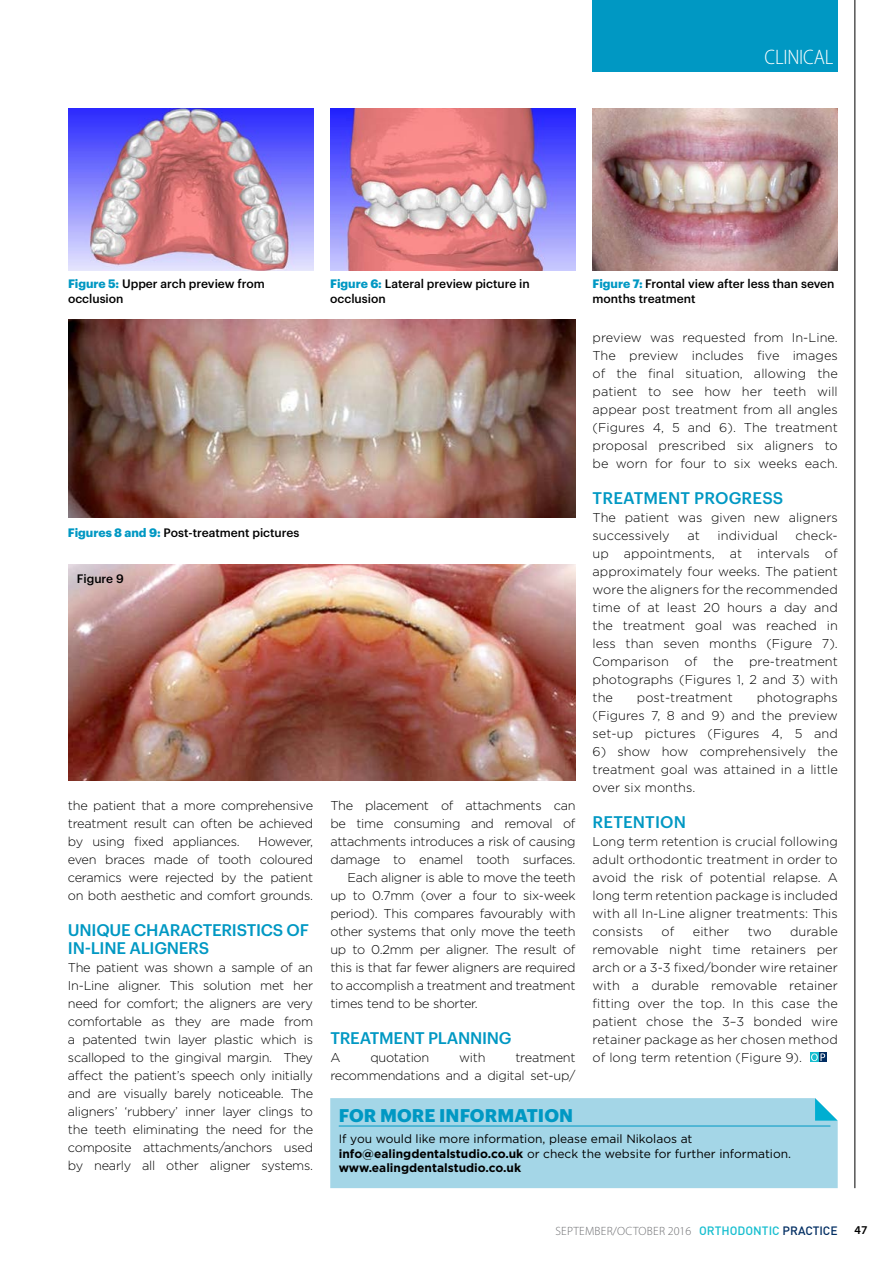
<style>
.page{position:relative;width:893px;height:1263px;background:#fff}
.page>*{position:absolute;margin:0;border:0;box-sizing:border-box;transform-origin:0 0}
.t1{font:300 semi-condensed 21px "Myriad Pro";letter-spacing:-.01em;color:#fff}
.t2{font:700 18px "Graphik";letter-spacing:.005em;color:#0098c3}
.t3{font:500 16.5px/18px "Graphik";letter-spacing:-.015em;color:#0098c3}
.t4{font:500 16.5px "Graphik";letter-spacing:.01em;color:#0098c3}
.t5{font:300 12.75px/18px "Gotham";letter-spacing:-.02em;color:#000;text-align:justify}
.t6{font:300 12.75px/18px "Gotham";letter-spacing:.005em;color:#000}
.t7{font:500 12px/14.4px "Graphik";color:#000}
.t8{font:12px/14.4px "Gotham";color:#000}
.t9{font:300 12px "Myriad Pro";letter-spacing:.02em;color:#6d6e71}
.t10{font:600 12px "Myriad Pro";color:#000}
.s1{font-weight:700;color:#0098c3}
.s2{font-weight:700}
.s3{font-family:"DIN";font-weight:500;color:#16becf}
.s4{font-family:"DIN";font-weight:500;color:#002d62}
</style>
<div class="page">
<div style="left:592px;top:0;width:246px;height:72px;background:#0098c3"></div>
<hr style="left:855px;top:0;width:1px;height:1188px;background:#000">
<img style="left:68px;top:108px;width:245px;height:162px">
<img style="left:68px;top:320px;width:507px;height:198px">
<img style="left:330px;top:108px;width:245px;height:162px">
<img style="left:592px;top:108px;width:246px;height:162px">
<img style="left:68px;top:564px;width:507px;height:216px">
<div style="left:330px;top:1098px;width:508px;height:90px;background:#a4d6e7"></div>
<svg style="left:815px;top:1098px;width:23px;height:23px"></svg>
<hr style="left:339px;top:1126px;width:491px;height:1px;background:#0098c3">
<svg style="left:819px;top:1052px;width:8px;height:10px"></svg>
<div style="left:810px;top:1052px;width:8px;height:10px;background:#16becf"></div>
<svg style="left:811px;top:1053px;width:14px;height:8px"></svg>
<h1 class="t1" style="left:765px;top:46px;width:70px">CLINICAL</h1>
<p class="t7" style="left:68px;top:276px;width:198px"><span class="s1">Figure 5:</span> Upper arch preview from occlusion</p>
<p class="t7" style="left:330px;top:276px;width:201px"><span class="s1">Figure 6:</span> Lateral preview picture in occlusion</p>
<p class="t7" style="left:593px;top:276px;width:243px"><span class="s1">Figure 7:</span> Frontal view after less than seven months treatment</p>
<p class="t7" style="left:68px;top:525px;width:233px"><span class="s1">Figures 8 and 9:</span> Post-treatment pictures</p>
<p class="t7" style="left:77px;top:570px;width:48px">Figure 9</p>
<p class="t5" style="left:68px;top:796px;width:247px">the patient that a more comprehensive treatment result can often be achieved by using fixed appliances.</p>
<p class="t5" style="left:68px;top:832px;width:247px;text-indent:190px">However, even braces made of tooth coloured ceramics were rejected by the patient on both aesthetic and comfort grounds.</p>
<p class="t3" style="left:68px;top:920px;width:243px">UNIQUE CHARACTERISTICS OF<br>IN-LINE ALIGNERS</p>
<p class="t5" style="left:68px;top:958px;width:247px">The patient was shown a sample of an In-Line aligner. This solution met her need for comfort; the aligners are very comfortable as they are made from a patented twin layer plastic which is scalloped to the gingival margin. They affect the patient’s speech only initially and are visually barely noticeable. The aligners’ ‘rubbery’ inner layer clings to the teeth eliminating the need for the composite attachments/anchors used by nearly all other aligner systems.</p>
<p class="t5" style="left:330px;top:796px;width:247px">The placement of attachments can</p>
<p class="t5" style="left:330px;top:814px;width:247px">be time consuming and removal of</p>
<p class="t5" style="left:330px;top:832px;width:247px">attachments introduces a risk of causing</p>
<p class="t5" style="left:330px;top:850px;width:247px">damage to enamel tooth surfaces.</p>
<p class="t5" style="left:347px;top:868px;width:230px">Each aligner is able to move the teeth</p>
<p class="t5" style="left:330px;top:886px;width:247px">up to 0.7mm (over a four to six-week</p>
<p class="t5" style="left:330px;top:904px;width:247px">period). This compares favourably with</p>
<p class="t5" style="left:330px;top:922px;width:247px">other systems that only move the teeth</p>
<p class="t5" style="left:330px;top:940px;width:247px">up to 0.2mm per aligner. The result of</p>
<p class="t5" style="left:330px;top:958px;width:247px">this is that far fewer aligners are required</p>
<p class="t5" style="left:330px;top:976px;width:247px">to accomplish a treatment and treatment</p>
<p class="t5" style="left:330px;top:994px;width:149px">times tend to be shorter.</p>
<p class="t3" style="left:330px;top:1028px;width:183px">TREATMENT PLANNING</p>
<p class="t5" style="left:330px;top:1048px;width:12px">A</p>
<p class="t5" style="left:370px;top:1048px;width:60px">quotation</p>
<p class="t5" style="left:459px;top:1048px;width:28px">with</p>
<p class="t5" style="left:330px;top:1048px;width:247px;text-align:right">treatment<br>recommendations and a digital set-up/</p>
<h2 class="t2" style="left:339px;top:1101px;width:236px">FOR MORE INFORMATION</h2>
<p class="t5" style="left:593px;top:328px;width:247px">preview was requested from In-Line.<br>The preview includes five images of the final situation, allowing the patient to see how her teeth will appear post treatment from all angles (Figures 4, 5 and 6). The treatment proposal prescribed six aligners to be worn for four to six weeks each.</p>
<p class="t4" style="left:593px;top:485px;width:192px">TREATMENT PROGRESS</p>
<p class="t6" style="left:593px;top:508px;width:247px">The patient was given new aligners successively</p>
<p class="t5" style="left:593px;top:526px;width:247px;text-indent:203px">check&shy;up appointments, at intervals of approximately four weeks. The patient wore the aligners for the recommended time of at least 20 hours a day and the treatment goal was reached in less than seven months (Figure 7).<br>Comparison of the pre-treatment photographs (Figures 1, 2 and 3) with the</p>
<p class="t5" style="left:687px;top:526px;width:14px">at</p>
<p class="t6" style="left:718px;top:526px;width:62px">individual</p>
<p class="t5" style="left:593px;top:688px;width:247px;text-indent:164px">photographs (Figures 7, 8 and 9) and the preview set-up pictures (Figures 4, 5 and</p>
<p class="t5" style="left:593px;top:742px;width:247px">6) show how comprehensively the treatment goal was attained in a little over six months.</p>
<p class="t4" style="left:593px;top:809px;width:95px">RETENTION</p>
<p class="t5" style="left:593px;top:832px;width:247px">Long term retention is crucial following adult orthodontic treatment in order to avoid the risk of potential relapse. A long term retention package is included with all In-Line aligner treatments: This consists</p>
<p class="t6" style="left:637px;top:688px;width:97px">post-treatment</p>
<p class="t5" style="left:662px;top:922px;width:14px">of</p>
<p class="t5" style="left:693px;top:922px;width:38px">either</p>
<p class="t5" style="left:748px;top:922px;width:26px">two</p>
<p class="t5" style="left:593px;top:922px;width:247px;text-indent:198px">durable removable night time retainers per arch or a 3-3 fixed/bonder wire retainer with a durable removable retainer fitting over the top. In this case the patient chose the 3–3 bonded wire retainer package as her chosen method of long term retention (Figure 9).</p>
<p class="t8" style="left:339px;top:1132px;width:454px">If you would like more information, please email Nikolaos at <span class="s2">info@ealingdentalstudio.co.uk</span> or check the website for further information. <span class="s2">www.ealingdentalstudio.co.uk</span></p>
<p class="t9" style="left:555px;top:1223px;width:284px">SEPTEMBER/OCTOBER 2016 <span class="s3">ORTHODONTIC</span> <span class="s4">PRACTICE</span></p>
<p class="t10" style="left:855px;top:1222px;width:14px">47</p>
</div>
